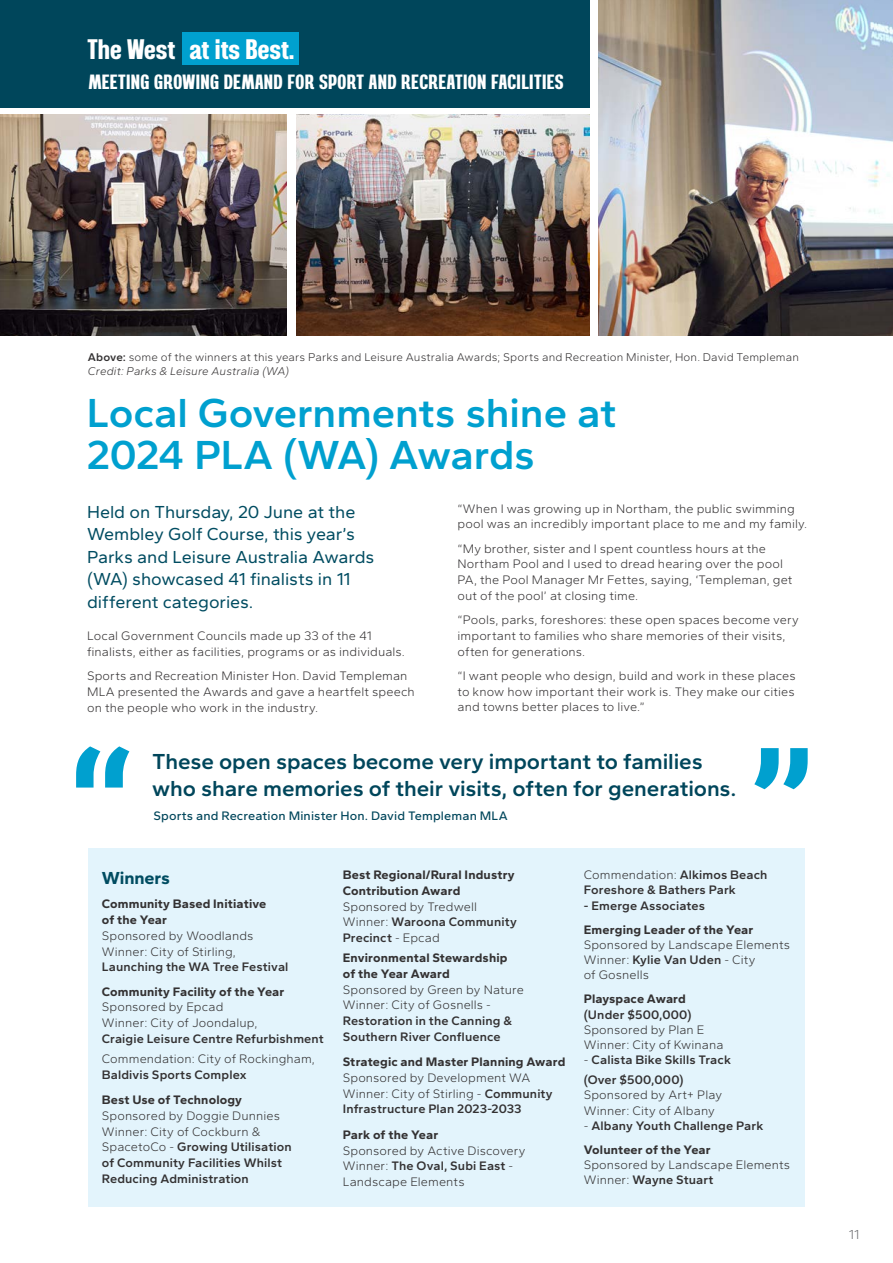
<style>
.page{position:relative;width:893px;height:1263px;background:#fff}
.page>*{position:absolute;margin:0;border:0;box-sizing:border-box;transform-origin:0 0}
.t1{font:600 42px/42px "Gantari";letter-spacing:-.005em;color:#00a0cf}
.t2{font:700 28.2px "Kitchakan";letter-spacing:-.005em;color:#fff}
.t3{font:600 22.5px/27px "Gantari";letter-spacing:-.005em;color:#00465b}
.t4{font:700 20.7px "Kitchakan";letter-spacing:.02em;color:#fff}
.t5{font:18px/22.5px "Gantari";letter-spacing:-.005em;color:#004c61}
.t6{font:700 18px "Gantari";letter-spacing:-.01em;color:#004c61}
.t7{font:300 13.5px "Gantari";color:#6d6e71}
.t8{font:300 12.75px/15.8px "Gantari";letter-spacing:.005em;color:#333132}
.t9{font:600 12.75px/15.8px "Gantari";letter-spacing:.01em;color:#333132}
.t10{font:700 12.75px/15.8px "Gantari";letter-spacing:.01em;color:#333132}
.t11{font:500 12.75px "Gantari";letter-spacing:.01em;color:#00465b}
.t12{font:300 11.7px/14px "Gantari";letter-spacing:.01em;color:#333132}
.s1{font-weight:600}
.s2{font-style:italic}
.s3{font-weight:300}
.s4{font-weight:700}
</style>
<div class="page">
<svg style="left:754px;top:748px;width:54px;height:41px"></svg>
<svg style="left:76px;top:746px;width:53px;height:41px"></svg>
<div style="left:89px;top:848px;width:716px;height:358px;background:#e3f4fc"></div>
<img style="left:0;top:115px;width:286px;height:221px">
<img style="left:296px;top:115px;width:294px;height:221px">
<img style="left:599px;top:0;width:294px;height:336px">
<div style="left:0;top:0;width:590px;height:107px;background:#00465b"></div>
<div style="left:183px;top:32px;width:116px;height:33px;background:#00a0cf"></div>
<h2 class="t2" style="left:88px;top:31px;width:208px">The West at its Best.</h2>
<h3 class="t4" style="left:89px;top:69px;width:476px">MEETING GROWING DEMAND FOR SPORT AND RECREATION FACILITIES</h3>
<p class="t12" style="left:88px;top:350px;width:713px"><span class="s1">Above:</span> some of the winners at this years Parks and Leisure Australia Awards; Sports and Recreation Minister, Hon. David Templeman<br><span class="s2">Credit: Parks &amp; Leisure Australia (WA)</span></p>
<h1 class="t1" style="left:87px;top:391px;width:531px">Local Governments shine at<br>2024 PLA (WA) Awards</h1>
<h3 class="t5" style="left:87px;top:500px;width:289px">Held on Thursday, 20 June at the<br>Wembley Golf Course, this year’s<br>Parks and Leisure Australia Awards (WA) showcased 41 finalists in 11 different categories.</h3>
<p class="t8" style="left:87px;top:628px;width:319px">Local Government Councils made up 33 of the 41 finalists, either as facilities, programs or as individuals.</p>
<p class="t8" style="left:87px;top:668px;width:329px">Sports and Recreation Minister Hon. David Templeman<br>MLA presented the Awards and gave a heartfelt speech on the people who work in the industry.</p>
<p class="t8" style="left:458px;top:500px;width:351px">“When I was growing up in Northam, the public swimming pool was an incredibly important place to me and my family.</p>
<p class="t8" style="left:458px;top:540px;width:337px">“My brother, sister and I spent countless hours at the Northam Pool and I used to dread hearing over the pool PA, the Pool Manager Mr Fettes, saying, ‘Templeman, get out of the pool’ at closing time.</p>
<p class="t8" style="left:458px;top:612px;width:343px">“Pools, parks, foreshores: these open spaces become very important to families who share memories of their visits, often for generations.</p>
<p class="t8" style="left:458px;top:667px;width:340px;text-align:justify">“I want people who design, build and work in these places to know how important their work is. They make our cities and towns better places to live.”</p>
<h3 class="t3" style="left:152px;top:747px;width:586px">These open spaces become very important to families who share memories of their visits, often for generations.</h3>
<p class="t11" style="left:154px;top:808px;width:356px">Sports and Recreation Minister Hon. David Templeman MLA</p>
<h3 class="t6" style="left:102px;top:867px;width:70px">Winners</h3>
<p class="t10" style="left:102px;top:896px;width:166px">Community Based Initiative of the Year</p>
<p class="t8" style="left:102px;top:927px;width:153px">Sponsored by Woodlands<br>Winner: City of Stirling,</p>
<p class="t9" style="left:102px;top:959px;width:188px">Launching the WA Tree Festival</p>
<p class="t10" style="left:102px;top:983px;width:184px">Community Facility of the Year</p>
<p class="t8" style="left:102px;top:999px;width:157px">Sponsored by Epcad<br>Winner: City of Joondalup,</p>
<p class="t9" style="left:102px;top:1030px;width:224px">Craigie Leisure Centre Refurbishment</p>
<p class="t8" style="left:102px;top:1050px;width:215px">Commendation: City of Rockingham,</p>
<p class="t9" style="left:102px;top:1066px;width:146px">Baldivis Sports Complex</p>
<p class="t10" style="left:102px;top:1091px;width:142px">Best Use of Technology</p>
<p class="t9" style="left:102px;top:1107px;width:191px"><span class="s3">Sponsored by Doggie Dunnies<br>Winner: City of Cockburn &amp;<br>SpacetoCo -</span> Growing Utilisation of Community Facilities Whilst<br>Reducing Administration</p>
<p class="t10" style="left:343px;top:867px;width:173px">Best Regional/Rural Industry<br>Contribution Award</p>
<p class="t8" style="left:343px;top:898px;width:175px">Sponsored by Tredwell<br>Winner: <span class="s1">Waroona Community<br>Precinct</span> - Epcad</p>
<p class="t10" style="left:343px;top:950px;width:166px">Environmental Stewardship of the Year Award</p>
<p class="t8" style="left:343px;top:981px;width:183px">Sponsored by Green by Nature<br>Winner: City of Gosnells -</p>
<p class="t9" style="left:343px;top:1013px;width:171px">Restoration in the Canning &amp;<br>Southern River Confluence</p>
<p class="t10" style="left:343px;top:1054px;width:224px">Strategic and Master Planning Award</p>
<p class="t8" style="left:343px;top:1069px;width:211px">Sponsored by Development WA<br>Winner: City of Stirling - <span class="s1">Community<br>Infrastructure Plan 2023-2033</span></p>
<p class="t10" style="left:343px;top:1126px;width:97px">Park of the Year</p>
<p class="t8" style="left:343px;top:1142px;width:184px">Sponsored by Active Discovery<br>Winner: <span class="s1">The Oval, Subi East</span> -<br>Landscape Elements</p>
<p class="t9" style="left:584px;top:867px;width:185px;line-height:15.3px"><span class="s3">Commendation:</span> Alkimos Beach<br>Foreshore &amp; Bathers Park</p>
<p class="t9" style="left:584px;top:897px;width:123px">- Emerge Associates</p>
<p class="t10" style="left:584px;top:921px;width:171px">Emerging Leader of the Year</p>
<p class="t8" style="left:584px;top:936px;width:208px;line-height:15.3px">Sponsored by Landscape Elements<br>Winner: <span class="s1">Kylie Van Uden</span> - City<br>of Gosnells</p>
<p class="t10" style="left:584px;top:991px;width:104px">Playspace Award</p>
<p class="t9" style="left:584px;top:1006px;width:109px">(Under $500,000)</p>
<p class="t8" style="left:584px;top:1021px;width:141px;line-height:15.3px">Sponsored by Plan E<br>Winner: City of Kwinana</p>
<p class="t9" style="left:584px;top:1050px;width:149px;line-height:19.5px"><span class="s3">-</span> Calista Bike Skills Track (Over $500,000)</p>
<p class="t8" style="left:584px;top:1087px;width:140px;line-height:15.3px">Sponsored by Art+ Play<br>Winner: City of Albany</p>
<p class="t9" style="left:584px;top:1113px;width:181px;line-height:23.9px"><span class="s3">-</span> Albany Youth Challenge Park<br><span class="s4">Volunteer of the Year</span></p>
<p class="t8" style="left:584px;top:1157px;width:208px;line-height:15.3px">Sponsored by Landscape Elements<br>Winner: <span class="s1">Wayne Stuart</span></p>
<p class="t7" style="left:849px;top:1226px;width:12px">11</p>
</div>
